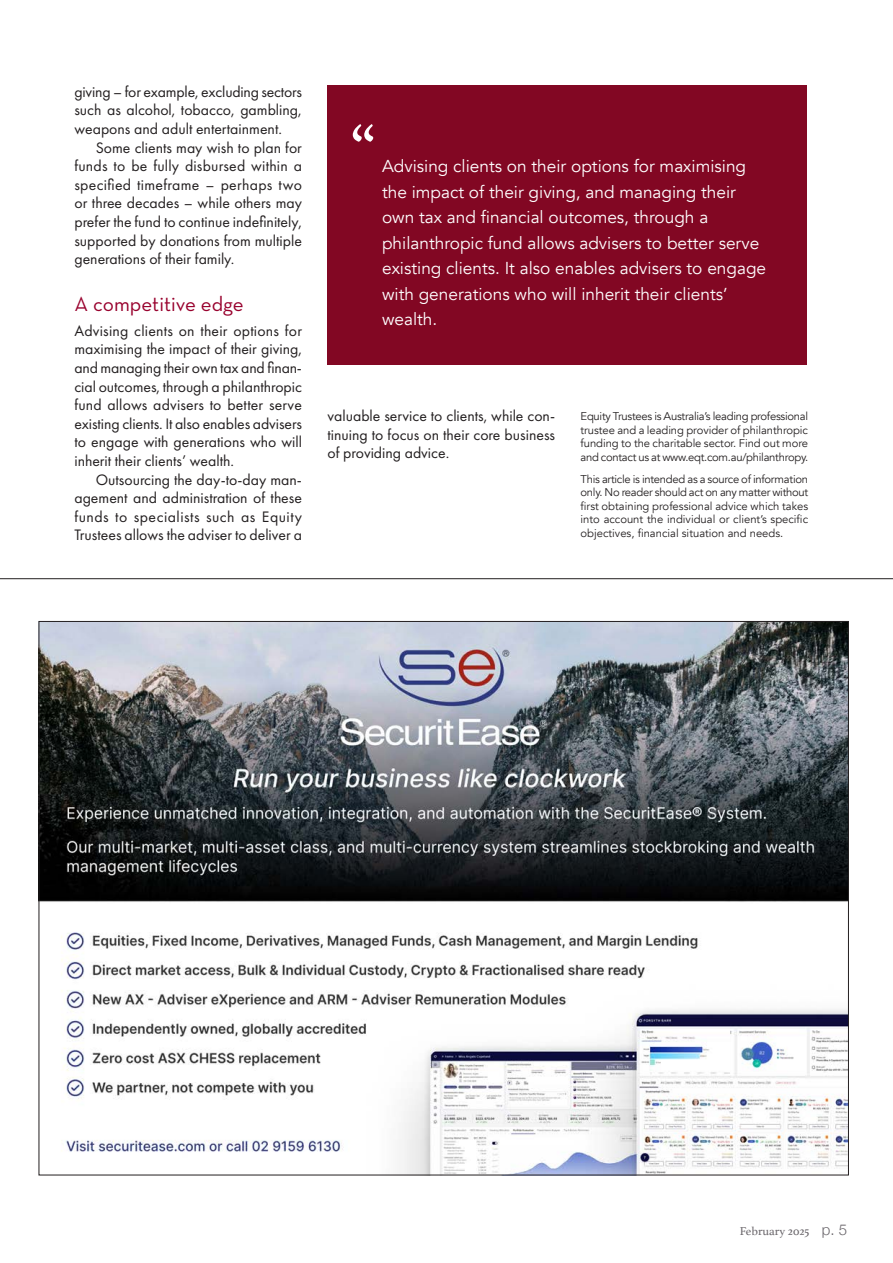
<style>
.page{position:relative;width:893px;height:1263px;background:#fff}
.page>*{position:absolute;margin:0;border:0;box-sizing:border-box;transform-origin:0 0}
.t1{font:72px "Athelas";color:#fff}
.t2{font:21px "Neutraface Text";color:#98012d}
.t3{font:17.25px/25.5px "Avenir";color:#fff}
.t4{font:15.75px/18.6px "Futura PT";color:#231f20;text-align:justify}
.t5{font:12px "Athelas";color:#6a666b}
.t6{font:11.25px/13.5px "Avenir";color:#231f20;text-align:justify}
.s1{font-family:"Helvetica Neue";font-weight:300;font-size:15px}
</style>
<div class="page">
<img style="left:41px;top:623px;width:806px;height:550px">
<hr style="left:0;top:578px;width:893px;height:1px;background:#231f20">
<div style="left:328px;top:85px;width:479px;height:280px;background:#820723"></div>
<p class="t4" style="left:74px;top:83px;width:229px">giving – for example, excluding sectors such as alcohol, tobacco, gambling, weapons and adult entertainment.</p>
<p class="t4" style="left:74px;top:139px;width:229px;text-indent:21px">Some clients may wish to plan for funds to be fully disbursed within a specified timeframe – perhaps two or three decades – while others may prefer the fund to continue indefinitely, supported by donations from multiple generations of their family.</p>
<h2 class="t2" style="left:74px;top:295px;width:171px">A competitive edge</h2>
<p class="t4" style="left:74px;top:322px;width:229px">Advising clients on their options for maximising the impact of their giving, and managing their own tax and finan&shy;cial outcomes, through a philanthropic fund allows advisers to better serve existing clients. It also enables advisers to engage with generations who will inherit their clients’ wealth.</p>
<p class="t4" style="left:74px;top:471px;width:229px;text-indent:21px">Outsourcing the day-to-day man&shy;agement and administration of these funds to specialists such as Equity Trustees allows the adviser to deliver a</p>
<h1 class="t1" style="left:349px;top:123px;width:29px">“</h1>
<p class="t3" style="left:382px;top:155px;width:386px">Advising clients on their options for maximising the impact of their giving, and managing their own tax and financial outcomes, through a philanthropic fund allows advisers to better serve existing clients. It also enables advisers to engage with generations who will inherit their clients’ wealth.</p>
<p class="t4" style="left:327px;top:407px;width:229px">valuable service to clients, while con&shy;tinuing to focus on their core business of providing advice.</p>
<p class="t6" style="left:581px;top:411px;width:229px">Equity Trustees is Australia’s leading professional trustee and a leading provider of philanthropic funding to the charitable sector. Find out more and contact us at www.eqt.com.au/philanthropy.</p>
<p class="t6" style="left:581px;top:473px;width:229px">This article is intended as a source of information only. No reader should act on any matter without first obtaining professional advice which takes into account the individual or client’s specific objectives, financial situation and needs.</p>
<p class="t5" style="left:740px;top:1227px;width:109px">February 2025 <span class="s1">p. 5</span></p>
</div>
